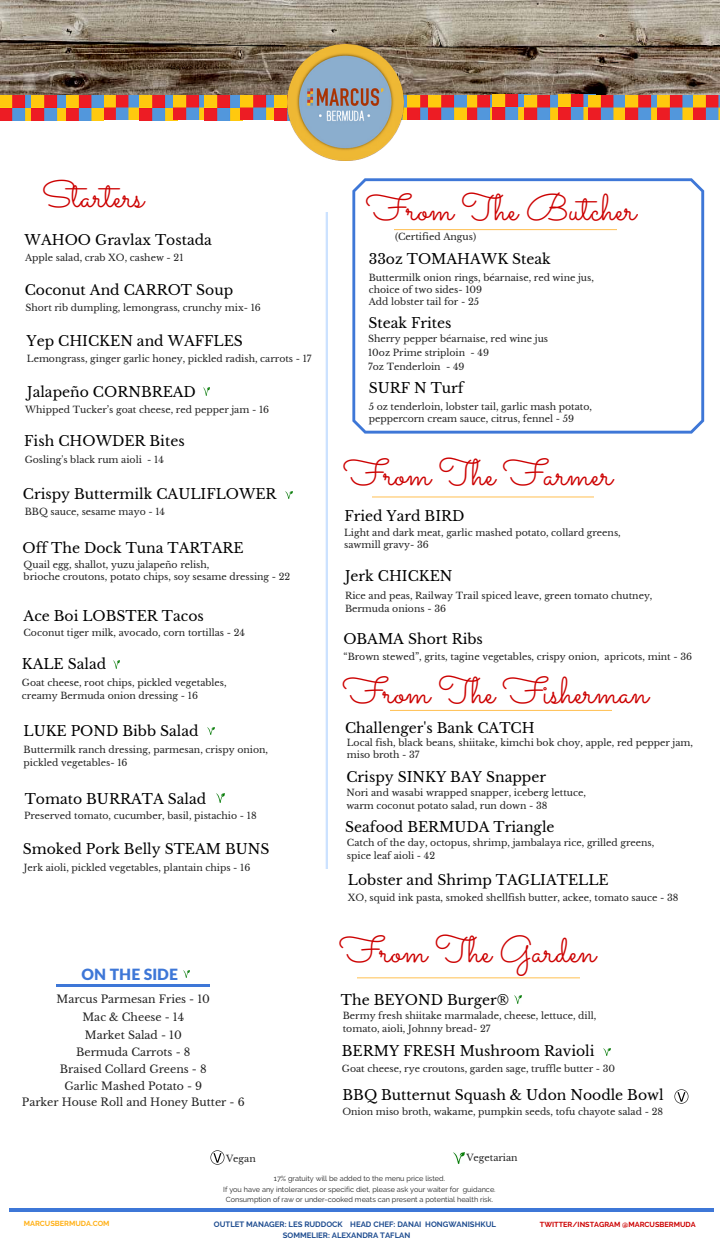
<style>
.page{position:relative;width:720px;height:1260px;background:#fff}
.page>*{position:absolute;margin:0;border:0;box-sizing:border-box;transform-origin:0 0}
.t1{font:37.25px "Sacramento";color:#c00}
.t2{font:900 15.5px "Lato Latin";color:#3e77d7}
.t3{font:14px "Libre Baskerville";color:#000}
.t4{font:10.88px "Libre Baskerville";color:#222}
.t5{font:9.38px/12.4px "Libre Baskerville";color:#222}
.t6{font:700 7.75px/10.6px "Raleway";color:#1f4d90}
.t7{font:7.38px "Raleway";color:#222}
.t8{font:700 7.38px "Raleway";color:#c00}
.t9{font:700 7.38px "Raleway";color:#ffb015}
.t10{font:7.25px/9.8px "Raleway";color:#222;text-align:center}
</style>
<div class="page">
<hr style="left:10px;top:1209px;width:704px;height:3px;background:#3e77d7">
<img style="left:0;top:0;width:720px;height:96px">
<hr style="left:57px;top:984px;width:153px;height:3px;background:#3e77d7">
<svg style="left:285px;top:491px;width:7px;height:8px"></svg>
<img style="left:0;top:96px;width:32px;height:24px">
<img style="left:32px;top:96px;width:34px;height:24px">
<img style="left:66px;top:95px;width:108px;height:25px">
<img style="left:174px;top:95px;width:31px;height:25px">
<img style="left:205px;top:95px;width:73px;height:25px">
<img style="left:275px;top:96px;width:12px;height:24px">
<img style="left:404px;top:95px;width:4px;height:24px">
<img style="left:408px;top:95px;width:37px;height:25px">
<img style="left:429px;top:95px;width:64px;height:24px">
<img style="left:493px;top:95px;width:32px;height:24px">
<img style="left:525px;top:95px;width:33px;height:24px">
<img style="left:558px;top:95px;width:30px;height:24px">
<img style="left:588px;top:95px;width:75px;height:25px">
<img style="left:658px;top:95px;width:35px;height:24px">
<img style="left:693px;top:95px;width:27px;height:25px">
<img style="left:287px;top:44px;width:117px;height:116px">
<svg style="left:352px;top:178px;width:352px;height:256px"></svg>
<div style="left:611px;top:234px;width:10px;height:10px;background:#fff"></div>
<div style="left:381px;top:234px;width:9px;height:10px;background:#fff"></div>
<svg style="left:183px;top:970px;width:7px;height:8px"></svg>
<svg style="left:325px;top:212px;width:3px;height:657px;background:#d7e8ff"></svg>
<div style="left:453px;top:411px;width:9px;height:10px;background:#fff"></div>
<img style="left:211px;top:1150px;width:14px;height:14px">
<div style="left:453px;top:282px;width:9px;height:9px;background:#fff"></div>
<img style="left:674px;top:1089px;width:14px;height:14px">
<svg style="left:357px;top:977px;width:223px;height:2px"></svg>
<svg style="left:390px;top:709px;width:222px;height:2px"></svg>
<svg style="left:372px;top:496px;width:222px;height:2px"></svg>
<svg style="left:394px;top:226px;width:223px;height:7px"></svg>
<div style="left:617px;top:225px;width:9px;height:10px;background:#fff"></div>
<div style="left:384px;top:225px;width:10px;height:10px;background:#fff"></div>
<svg style="left:217px;top:794px;width:8px;height:9px"></svg>
<svg style="left:203px;top:388px;width:7px;height:7px"></svg>
<svg style="left:113px;top:661px;width:7px;height:7px"></svg>
<svg style="left:515px;top:996px;width:6px;height:7px"></svg>
<svg style="left:604px;top:1048px;width:6px;height:8px"></svg>
<svg style="left:453px;top:1152px;width:11px;height:12px"></svg>
<svg style="left:208px;top:727px;width:6px;height:8px"></svg>
<h1 class="t1" style="left:41px;top:172px;width:104px">Starters</h1>
<h3 class="t3" style="left:25px;top:231px;width:189px">WAHOO Gravlax Tostada</h3>
<p class="t5" style="left:25px;top:251px;width:160px">Apple salad, crab XO, cashew - 21</p>
<h3 class="t3" style="left:25px;top:281px;width:210px">Coconut And CARROT Soup</h3>
<p class="t5" style="left:25px;top:301px;width:237px">Short rib dumpling, lemongrass, crunchy mix- 16</p>
<h3 class="t3" style="left:26px;top:332px;width:218px">Yep CHICKEN and WAFFLES</h3>
<p class="t5" style="left:27px;top:353px;width:286px">Lemongrass, ginger garlic honey, pickled radish, carrots - 17</p>
<h3 class="t3" style="left:27px;top:383px;width:170px">Jalapeño CORNBREAD</h3>
<p class="t5" style="left:25px;top:403px;width:245px">Whipped Tucker’s goat cheese, red pepper jam - 16</p>
<h3 class="t3" style="left:24px;top:433px;width:162px">Fish CHOWDER Bites</h3>
<p class="t5" style="left:25px;top:453px;width:141px">Gosling's black rum aioli - 14</p>
<h3 class="t3" style="left:23px;top:485px;width:255px">Crispy Buttermilk CAULIFLOWER</h3>
<p class="t5" style="left:25px;top:506px;width:142px">BBQ sauce, sesame mayo - 14</p>
<h3 class="t3" style="left:23px;top:540px;width:223px">Off The Dock Tuna TARTARE</h3>
<p class="t5" style="left:24px;top:558px;width:268px">Quail egg, shallot, yuzu jalapeño relish,<br>brioche croutons, potato chips, soy sesame dressing - 22</p>
<h3 class="t3" style="left:24px;top:608px;width:182px">Ace Boi LOBSTER Tacos</h3>
<p class="t5" style="left:24px;top:626px;width:223px">Coconut tiger milk, avocado, corn tortillas - 24</p>
<h3 class="t3" style="left:22px;top:656px;width:86px">KALE Salad</h3>
<p class="t5" style="left:22px;top:677px;width:206px">Goat cheese, root chips, pickled vegetables, creamy Bermuda onion dressing - 16</p>
<h3 class="t3" style="left:24px;top:723px;width:177px">LUKE POND Bibb Salad</h3>
<p class="t5" style="left:24px;top:744px;width:246px">Buttermilk ranch dressing, parmesan, crispy onion, pickled vegetables- 16</p>
<h3 class="t3" style="left:25px;top:790px;width:183px">Tomato BURRATA Salad</h3>
<p class="t5" style="left:24px;top:809px;width:234px">Preserved tomato, cucumber, basil, pistachio - 18</p>
<h3 class="t3" style="left:23px;top:841px;width:248px">Smoked Pork Belly STEAM BUNS</h3>
<p class="t5" style="left:24px;top:862px;width:228px">Jerk aioli, pickled vegetables, plantain chips - 16</p>
<h2 class="t2" style="left:82px;top:965px;width:98px">ON THE SIDE</h2>
<p class="t4" style="left:57px;top:992px;width:155px">Marcus Parmesan Fries - 10</p>
<p class="t4" style="left:82px;top:1011px;width:103px">Mac &amp; Cheese - 14</p>
<p class="t4" style="left:85px;top:1029px;width:98px">Market Salad - 10</p>
<p class="t4" style="left:76px;top:1046px;width:116px">Bermuda Carrots - 8</p>
<p class="t4" style="left:60px;top:1063px;width:148px">Braised Collard Greens - 8</p>
<p class="t4" style="left:64px;top:1080px;width:139px">Garlic Mashed Potato - 9</p>
<p class="t4" style="left:22px;top:1096px;width:224px">Parker House Roll and Honey Butter - 6</p>
<p class="t5" style="left:226px;top:1152px;width:31px">Vegan</p>
<h1 class="t1" style="left:366px;top:185px;width:272px">From The Butcher</h1>
<h3 class="t3" style="left:369px;top:250px;width:184px">33oz TOMAHAWK Steak</h3>
<p class="t5" style="left:369px;top:271px;width:227px">Buttermilk onion rings, béarnaise, red wine jus, choice of two sides- 109<br>Add lobster tail for - 25</p>
<p class="t5" style="left:395px;top:230px;width:83px">(Certified Angus)</p>
<h3 class="t3" style="left:369px;top:314px;width:85px">Steak Frites</h3>
<p class="t5" style="left:368px;top:331px;width:182px;line-height:14.1px">Sherry pepper béarnaise, red wine jus<br>10oz Prime striploin - 49<br>7oz Tenderloin - 49</p>
<h3 class="t3" style="left:369px;top:380px;width:97px">SURF N Turf</h3>
<p class="t5" style="left:369px;top:401px;width:225px">5 oz tenderloin, lobster tail, garlic mash potato, peppercorn cream sauce, citrus, fennel - 59</p>
<h1 class="t1" style="left:343px;top:451px;width:270px">From The Farmer</h1>
<h3 class="t3" style="left:344px;top:508px;width:122px">Fried Yard BIRD</h3>
<p class="t5" style="left:344px;top:526px;width:278px">Light and dark meat, garlic mashed potato, collard greens, sawmill gravy- 36</p>
<h3 class="t3" style="left:345px;top:567px;width:109px">Jerk CHICKEN</h3>
<p class="t5" style="left:345px;top:590px;width:309px">Rice and peas, Railway Trail spiced leave, green tomato chutney,<br>Bermuda onions - 36</p>
<h3 class="t3" style="left:343px;top:631px;width:141px">OBAMA Short Ribs</h3>
<p class="t5" style="left:344px;top:651px;width:350px">“Brown stewed”, grits, tagine vegetables, crispy onion, apricots, mint - 36</p>
<h1 class="t1" style="left:343px;top:668px;width:307px">From The Fisherman</h1>
<h3 class="t3" style="left:345px;top:720px;width:191px">Challenger's Bank CATCH</h3>
<p class="t5" style="left:347px;top:737px;width:348px">Local fish, black beans, shiitake, kimchi bok choy, apple, red pepper jam, miso broth - 37</p>
<h3 class="t3" style="left:346px;top:768px;width:201px">Crispy SINKY BAY Snapper</h3>
<p class="t5" style="left:346px;top:787px;width:241px">Nori and wasabi wrapped snapper, iceberg lettuce, warm coconut potato salad, run down - 38</p>
<h3 class="t3" style="left:345px;top:819px;width:211px">Seafood BERMUDA Triangle</h3>
<p class="t5" style="left:347px;top:837px;width:309px">Catch of the day, octopus, shrimp, jambalaya rice, grilled greens, spice leaf aioli - 42</p>
<h3 class="t3" style="left:348px;top:871px;width:262px">Lobster and Shrimp TAGLIATELLE</h3>
<p class="t5" style="left:348px;top:891px;width:332px">XO, squid ink pasta, smoked shellfish butter, ackee, tomato sauce - 38</p>
<h1 class="t1" style="left:340px;top:927px;width:257px">From The Garden</h1>
<h3 class="t3" style="left:341px;top:991px;width:170px">The BEYOND Burger®</h3>
<p class="t5" style="left:343px;top:1010px;width:255px">Bermy fresh shiitake marmalade, cheese, lettuce, dill, tomato, aioli, Johnny bread- 27</p>
<h3 class="t3" style="left:342px;top:1043px;width:254px">BERMY FRESH Mushroom Ravioli</h3>
<p class="t5" style="left:342px;top:1062px;width:275px">Goat cheese, rye croutons, garden sage, truffle butter - 30</p>
<h3 class="t3" style="left:343px;top:1087px;width:323px">BBQ Butternut Squash &amp; Udon Noodle Bowl</h3>
<p class="t5" style="left:342px;top:1106px;width:322px">Onion miso broth, wakame, pumpkin seeds, tofu chayote salad - 28</p>
<p class="t5" style="left:466px;top:1151px;width:53px">Vegetarian</p>
<p class="t7" style="left:274px;top:1174px;width:173px">17% gratuity will be added to the menu price listed.</p>
<p class="t10" style="left:223px;top:1185px;width:274px">If you have any intolerances or specific diet, please ask your waiter for guidance.<br>Consumption of raw or under-cooked meats can present a potential health risk.</p>
<p class="t9" style="left:24px;top:1219px;width:87px">MARCUSBERMUDA.COM</p>
<p class="t8" style="left:540px;top:1220px;width:157px">TWITTER/INSTAGRAM @MARCUSBERMUDA</p>
<p class="t6" style="left:283px;top:1219px;width:215px;text-indent:-69px">OUTLET MANAGER: LES RUDDOCK HEAD CHEF: DANAI HONGWANISHKUL<br>SOMMELIER: ALEXANDRA TAFLAN</p>
</div>
